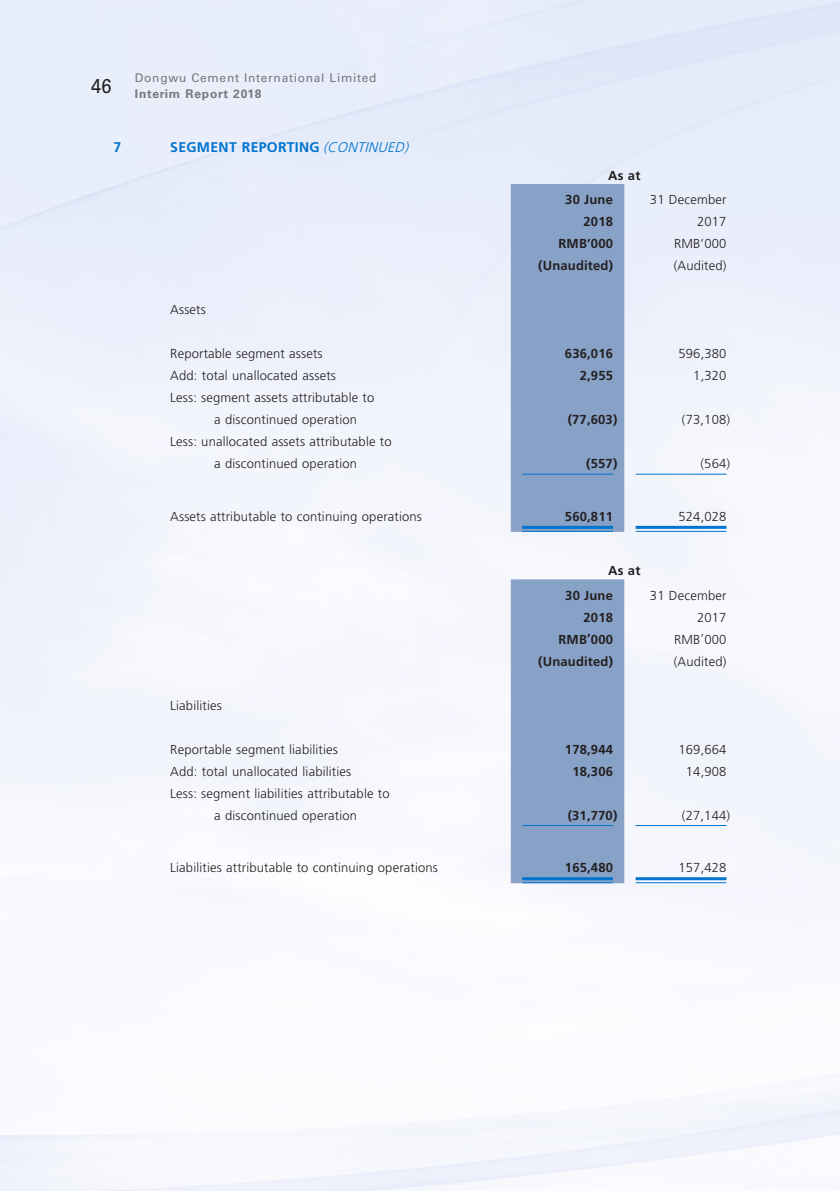
<style>
.page{position:relative;width:840px;height:1191px;background:#fff}
.page>*{position:absolute;margin:0;border:0;box-sizing:border-box;transform-origin:0 0}
.t1{font:700 14px "Frutiger LT Std";letter-spacing:.025em;color:#0073ce}
.t2{font:300 13px/22px "Frutiger LT Std";letter-spacing:.015em;color:#231f20}
.t3{font:700 13px/24.8px "Frutiger LT Std";letter-spacing:.015em;color:#231f20}
.t4{font:12px/16px "Univers LT Std";letter-spacing:.06em;color:#76787b}
.s1{font-weight:700}
.s2{font-weight:300;font-style:italic}
</style>
<div class="page">
<div style="left:510px;top:184px;width:114px;height:348px;background:#88a1c7"></div>
<hr style="left:522px;top:474px;width:90px;height:1px;background:#0073ce">
<hr style="left:635px;top:474px;width:91px;height:1px;background:#0073ce">
<hr style="left:522px;top:526px;width:90px;height:3px;background:#0073ce">
<hr style="left:522px;top:531px;width:90px;height:1px;background:#0073ce">
<hr style="left:635px;top:526px;width:91px;height:3px;background:#0073ce">
<hr style="left:635px;top:531px;width:91px;height:1px;background:#0073ce">
<div style="left:510px;top:579px;width:114px;height:304px;background:#88a1c7"></div>
<hr style="left:522px;top:825px;width:90px;height:1px;background:#0073ce">
<hr style="left:635px;top:825px;width:91px;height:1px;background:#0073ce">
<hr style="left:522px;top:877px;width:90px;height:3px;background:#0073ce">
<hr style="left:522px;top:882px;width:90px;height:1px;background:#0073ce">
<hr style="left:635px;top:877px;width:91px;height:3px;background:#0073ce">
<hr style="left:635px;top:882px;width:91px;height:1px;background:#0073ce">
<p class="t4" style="left:91px;top:70px;width:286px;text-indent:44px">Dongwu Cement International Limited<br><sup>46</sup> <span class="s1">Interim Report 2018</span></p>
<p class="t1" style="left:113px;top:139px;width:9px">7</p>
<p class="t1" style="left:170px;top:139px;width:243px">SEGMENT REPORTING <span class="s2">(CONTINUED)</span></p>
<p class="t3" style="left:565px;top:163px;width:76px;text-indent:43px">As at<br>30 June</p>
<p class="t3" style="left:583px;top:209px;width:31px">2018</p>
<p class="t2" style="left:649px;top:189px;width:78px;text-align:right">31 December<br>2017</p>
<p class="t3" style="left:558px;top:231px;width:56px">RMB’000</p>
<p class="t2" style="left:673px;top:233px;width:54px">RMB’000</p>
<p class="t3" style="left:538px;top:253px;width:76px">(Unaudited)</p>
<p class="t2" style="left:673px;top:255px;width:54px">(Audited)</p>
<p class="t2" style="left:170px;top:299px;width:37px">Assets</p>
<p class="t2" style="left:170px;top:343px;width:154px">Reportable segment assets</p>
<p class="t3" style="left:564px;top:341px;width:49px">636,016</p>
<p class="t2" style="left:678px;top:343px;width:49px">596,380</p>
<p class="t2" style="left:170px;top:365px;width:167px">Add: total unallocated assets</p>
<p class="t3" style="left:579px;top:363px;width:35px">2,955</p>
<p class="t2" style="left:692px;top:365px;width:35px">1,320</p>
<p class="t2" style="left:214px;top:387px;width:161px;text-indent:-44px">Less: segment assets attributable to a discontinued operation</p>
<p class="t3" style="left:567px;top:407px;width:51px">(77,603)</p>
<p class="t2" style="left:681px;top:409px;width:50px">(73,108)</p>
<p class="t2" style="left:214px;top:431px;width:179px;text-indent:-44px">Less: unallocated assets attributable to a discontinued operation</p>
<p class="t3" style="left:586px;top:451px;width:33px">(557)</p>
<p class="t2" style="left:700px;top:453px;width:31px">(564)</p>
<p class="t2" style="left:170px;top:505px;width:253px">Assets attributable to continuing operations</p>
<p class="t3" style="left:564px;top:504px;width:49px">560,811</p>
<p class="t2" style="left:678px;top:505px;width:49px">524,028</p>
<p class="t3" style="left:565px;top:558px;width:76px;text-indent:43px">As at<br>30 June</p>
<p class="t3" style="left:583px;top:605px;width:31px">2018</p>
<p class="t2" style="left:649px;top:584px;width:78px;text-align:right">31 December<br>2017</p>
<p class="t3" style="left:558px;top:627px;width:56px">RMB’000</p>
<p class="t2" style="left:673px;top:628px;width:54px">RMB’000</p>
<p class="t3" style="left:538px;top:649px;width:76px">(Unaudited)</p>
<p class="t2" style="left:673px;top:650px;width:54px">(Audited)</p>
<p class="t2" style="left:170px;top:694px;width:53px">Liabilities</p>
<p class="t2" style="left:170px;top:738px;width:169px">Reportable segment liabilities</p>
<p class="t3" style="left:564px;top:737px;width:49px">178,944</p>
<p class="t2" style="left:678px;top:738px;width:49px">169,664</p>
<p class="t2" style="left:170px;top:760px;width:182px">Add: total unallocated liabilities</p>
<p class="t3" style="left:572px;top:759px;width:42px">18,306</p>
<p class="t2" style="left:685px;top:760px;width:42px">14,908</p>
<p class="t2" style="left:214px;top:782px;width:177px;text-indent:-44px">Less: segment liabilities attributable to a discontinued operation</p>
<p class="t3" style="left:567px;top:803px;width:51px">(31,770)</p>
<p class="t2" style="left:681px;top:804px;width:50px">(27,144)</p>
<p class="t2" style="left:170px;top:856px;width:269px">Liabilities attributable to continuing operations</p>
<p class="t3" style="left:564px;top:855px;width:49px">165,480</p>
<p class="t2" style="left:678px;top:856px;width:49px">157,428</p>
</div>
